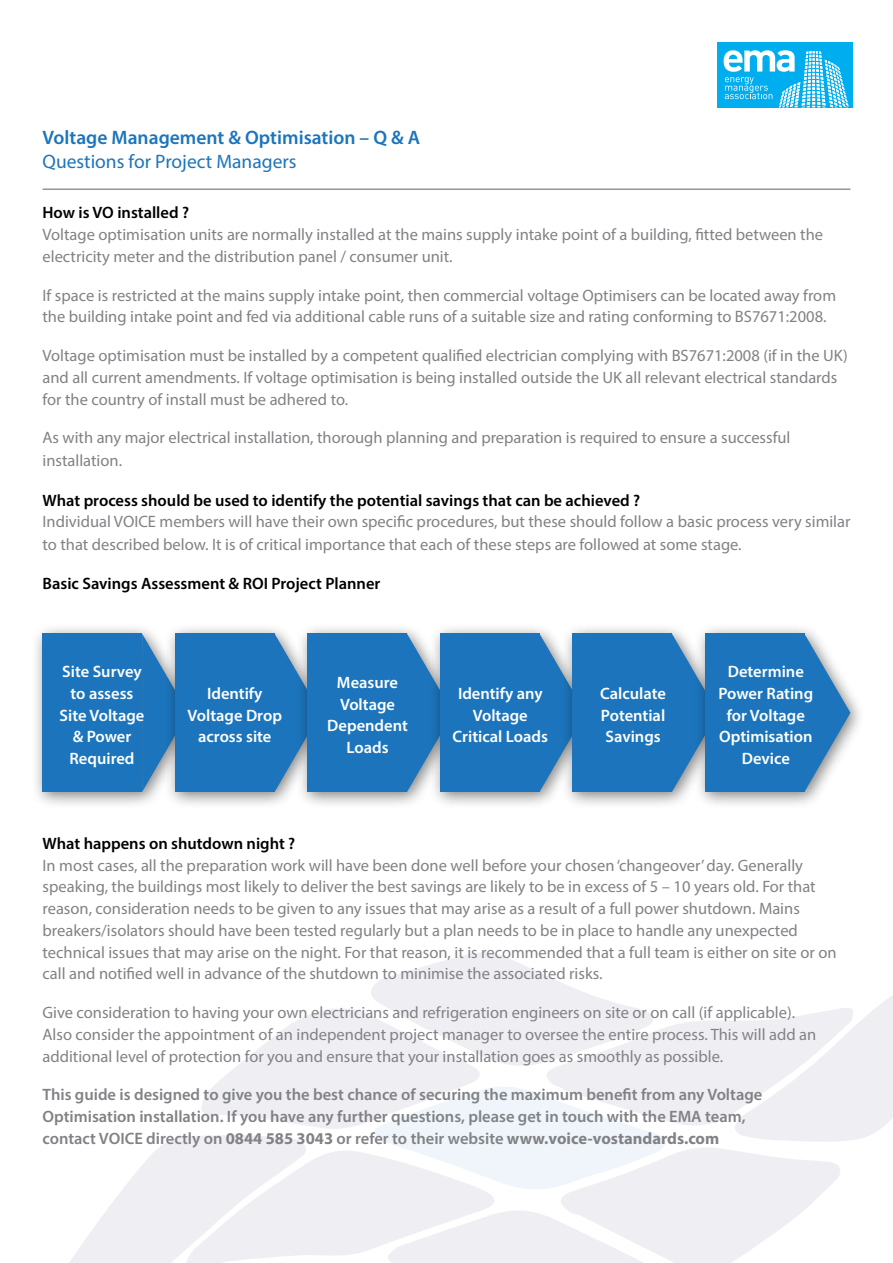
<style>
.page{position:relative;width:893px;height:1263px;background:#fff}
.page>*{position:absolute;margin:0;border:0;box-sizing:border-box;transform-origin:0 0}
.t1{font:600 19.5px "Myriad Pro";color:#1c75bc}
.t2{font:19.5px "Myriad Pro";color:#1c75bc}
.t3{font:16.5px/21.8px "Myriad Pro";color:#808285}
.t4{font:600 16.5px/21.8px "Myriad Pro";color:#808285}
.t5{font:600 16.5px/21.8px "Myriad Pro";color:#fff;text-align:center}
.t6{font:600 16.5px "Myriad Pro";color:#000}
.s1{font-weight:700}
</style>
<div class="page">
<svg style="left:69px;top:952px;width:824px;height:311px"></svg>
<hr style="left:43px;top:188px;width:807px;height:2px;background:#939598">
<div style="left:31px;top:622px;width:173px;height:187px;background:#000;opacity:.5"></div>
<svg style="left:142px;top:634px;width:22px;height:158px;background:#488bc1"></svg>
<div style="left:43px;top:634px;width:99px;height:158px;background:#1c75bc"></div>
<div style="left:164px;top:622px;width:172px;height:187px;background:#000;opacity:.5"></div>
<svg style="left:275px;top:634px;width:21px;height:158px;background:#478bc2"></svg>
<div style="left:175px;top:634px;width:100px;height:158px;background:#1c75bc"></div>
<div style="left:296px;top:622px;width:173px;height:187px;background:#000;opacity:.5"></div>
<svg style="left:407px;top:634px;width:22px;height:158px;background:#478bc1"></svg>
<div style="left:307px;top:634px;width:100px;height:158px;background:#1c75bc"></div>
<div style="left:429px;top:622px;width:172px;height:187px;background:#000;opacity:.5"></div>
<svg style="left:539px;top:634px;width:22px;height:158px;background:#468ac1"></svg>
<div style="left:440px;top:634px;width:99px;height:158px;background:#1c75bc"></div>
<div style="left:561px;top:622px;width:173px;height:187px;background:#000;opacity:.5"></div>
<svg style="left:672px;top:634px;width:21px;height:158px;background:#458ac1"></svg>
<div style="left:572px;top:634px;width:100px;height:158px;background:#1c75bc"></div>
<div style="left:693px;top:622px;width:173px;height:187px;background:#000;opacity:.5"></div>
<svg style="left:804px;top:634px;width:46px;height:158px"></svg>
<div style="left:705px;top:634px;width:99px;height:158px;background:#1c75bc"></div>
<div style="left:717px;top:42px;width:136px;height:65px;background:#00aeef"></div>
<svg style="left:724px;top:50px;width:124px;height:58px"></svg>
<p class="t1" style="left:43px;top:125px;width:379px">Voltage Management &amp; Optimisation – Q &amp; A</p>
<p class="t2" style="left:43px;top:149px;width:256px">Questions for Project Managers</p>
<p class="t6" style="left:43px;top:202px;width:148px">How is VO installed ?</p>
<p class="t3" style="left:43px;top:224px;width:782px">Voltage optimisation units are normally installed at the mains supply intake point of a building, fitted between the electricity meter and the distribution panel / consumer unit.</p>
<p class="t3" style="left:43px;top:284px;width:795px">If space is restricted at the mains supply intake point, then commercial voltage Optimisers can be located away from the building intake point and fed via additional cable runs of a suitable size and rating conforming to BS7671:2008.</p>
<p class="t3" style="left:43px;top:345px;width:807px">Voltage optimisation must be installed by a competent qualified electrician complying with BS7671:2008 (if in the UK) and all current amendments. If voltage optimisation is being installed outside the UK all relevant electrical standards for the country of install must be adhered to.</p>
<p class="t3" style="left:43px;top:426px;width:749px;line-height:22.5px">As with any major electrical installation, thorough planning and preparation is required to ensure a successful installation.</p>
<p class="t6" style="left:43px;top:489px;width:599px">What process should be used to identify the potential savings that can be achieved ?</p>
<p class="t3" style="left:43px;top:510px;width:809px;line-height:22.5px">Individual VOICE members will have their own specific procedures, but these should follow a basic process very similar to that described below. It is of critical importance that each of these steps are followed at some stage.</p>
<p class="t6" style="left:43px;top:573px;width:339px">Basic Savings Assessment &amp; ROI Project Planner</p>
<p class="t5" style="left:60px;top:660px;width:86px">Site Survey to assess<br>Site Voltage &amp; Power<br>Required</p>
<p class="t5" style="left:188px;top:682px;width:96px">Identify<br>Voltage Drop across site</p>
<p class="t5" style="left:327px;top:671px;width:82px">Measure<br>Voltage<br>Dependent<br>Loads</p>
<p class="t5" style="left:453px;top:682px;width:97px">Identify any<br>Voltage<br>Critical Loads</p>
<p class="t5" style="left:600px;top:682px;width:67px;text-align:justify">Calculate Potential Savings</p>
<p class="t5" style="left:718px;top:660px;width:96px">Determine<br>Power Rating for Voltage<br>Optimisation<br>Device</p>
<p class="t6" style="left:43px;top:833px;width:254px">What happens on shutdown night ?</p>
<p class="t3" style="left:43px;top:854px;width:795px">In most cases, all the preparation work will have been done well before your chosen ‘changeover’ day. Generally speaking, the buildings most likely to deliver the best savings are likely to be in excess of 5 – 10 years old. For that reason, consideration needs to be given to any issues that may arise as a result of a full power shutdown. Mains breakers/isolators should have been tested regularly but a plan needs to be in place to handle any unexpected technical issues that may arise on the night. For that reason, it is recommended that a full team is either on site or on call and notified well in advance of the shutdown to minimise the associated risks.</p>
<p class="t3" style="left:43px;top:1001px;width:775px">Give consideration to having your own electricians and refrigeration engineers on site or on call (if applicable).<br>Also consider the appointment of an independent project manager to oversee the entire process. This will add an additional level of protection for you and ensure that your installation goes as smoothly as possible.</p>
<p class="t4" style="left:43px;top:1083px;width:721px">This guide is designed to give you the best chance of securing the maximum benefit from any Voltage<br>Optimisation installation. If you have any further questions, please get in touch with the EMA team, contact VOICE directly on <span class="s1">0844 585 3043</span> or refer to their website <span class="s1">www.voice-vostandards.com</span></p>
</div>
